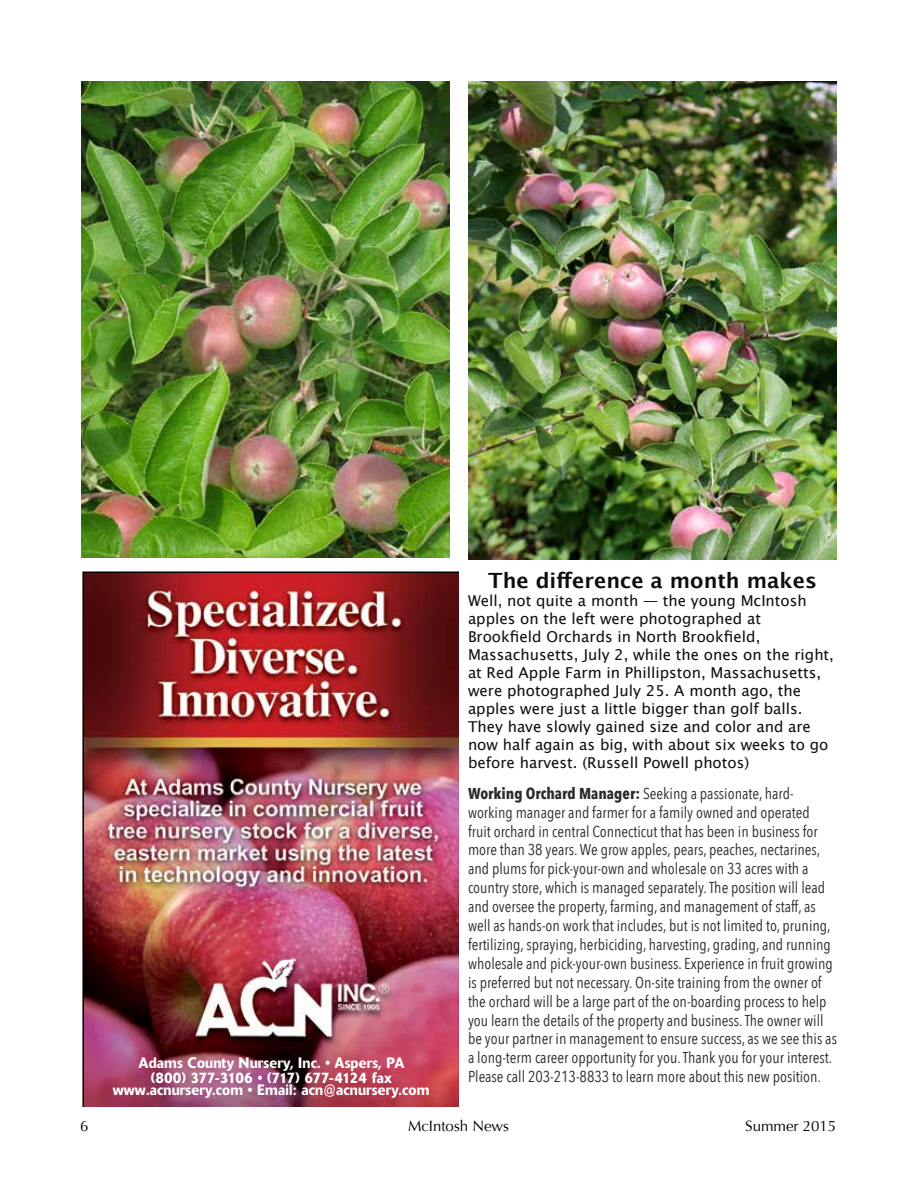
<style>
.page{position:relative;width:918px;height:1188px;background:#fff}
.page>*{position:absolute;margin:0;border:0;box-sizing:border-box;transform-origin:0 0}
.t1{font:700 21px "Lucida Grande";color:#0e0e0e}
.t2{font:15.75px/18.9px "Avenir Next Condensed";color:#2c2b2c}
.t3{font:15px/18px "Lucida Grande";color:#0e0e0e}
.t4{font:500 15px/15px "Delta BQ";letter-spacing:.01em;color:#fff;text-align:center;scale:.92 1}
.t5{font:15px "Optima";color:#000}
.s1{font-weight:700}
</style>
<div class="page">
<img style="left:81px;top:81px;width:369px;height:476px">
<img style="left:468px;top:81px;width:369px;height:478px">
<img style="left:82px;top:572px;width:377px;height:535px">
<p class="t4" style="left:138px;top:1055px;width:291px">Adams County Nursery, Inc. • Aspers, PA (800) 377-3106 • (717) 677-4124 fax</p>
<p class="t4" style="left:113px;top:1082px;width:346px">www.acnursery.com • Email: acn@acnursery.com</p>
<h1 class="t1" style="left:488px;top:563px;width:330px">The difference a month makes</h1>
<p class="t3" style="left:468px;top:592px;width:367px">Well, not quite a month — the young McIntosh apples on the left were photographed at Brookfield Orchards in North Brookfield, Massachusetts, July 2, while the ones on the right, at Red Apple Farm in Phillipston, Massachusetts, were photographed July 25. A month ago, the apples were just a little bigger than golf balls.<br>They have slowly gained size and color and are now half again as big, with about six weeks to go before harvest. (Russell Powell photos)</p>
<p class="t2" style="left:468px;top:783px;width:371px"><span class="s1">Working Orchard Manager:</span> Seeking a passionate, hard&shy;working manager and farmer for a family owned and operated<br>fruit orchard in central Connecticut that has been in business for more than 38 years. We grow apples, pears, peaches, nectarines, and plums for pick-your-own and wholesale on 33 acres with a country store, which is managed separately. The position will lead and oversee the property, farming, and management of staff, as well as hands-on work that includes, but is not limited to, pruning, fertilizing, spraying, herbiciding, harvesting, grading, and running wholesale and pick-your-own business. Experience in fruit growing is preferred but not necessary. On-site training from the owner of the orchard will be a large part of the on-boarding process to help you learn the details of the property and business. The owner will be your partner in management to ensure success, as we see this as a long-term career opportunity for you. Thank you for your interest.<br>Please call 203-213-8833 to learn more about this new position.</p>
<p class="t5" style="left:80px;top:1117px;width:10px">6</p>
<p class="t5" style="left:408px;top:1117px;width:102px">McIntosh News</p>
<p class="t5" style="left:745px;top:1117px;width:92px">Summer 2015</p>
</div>
